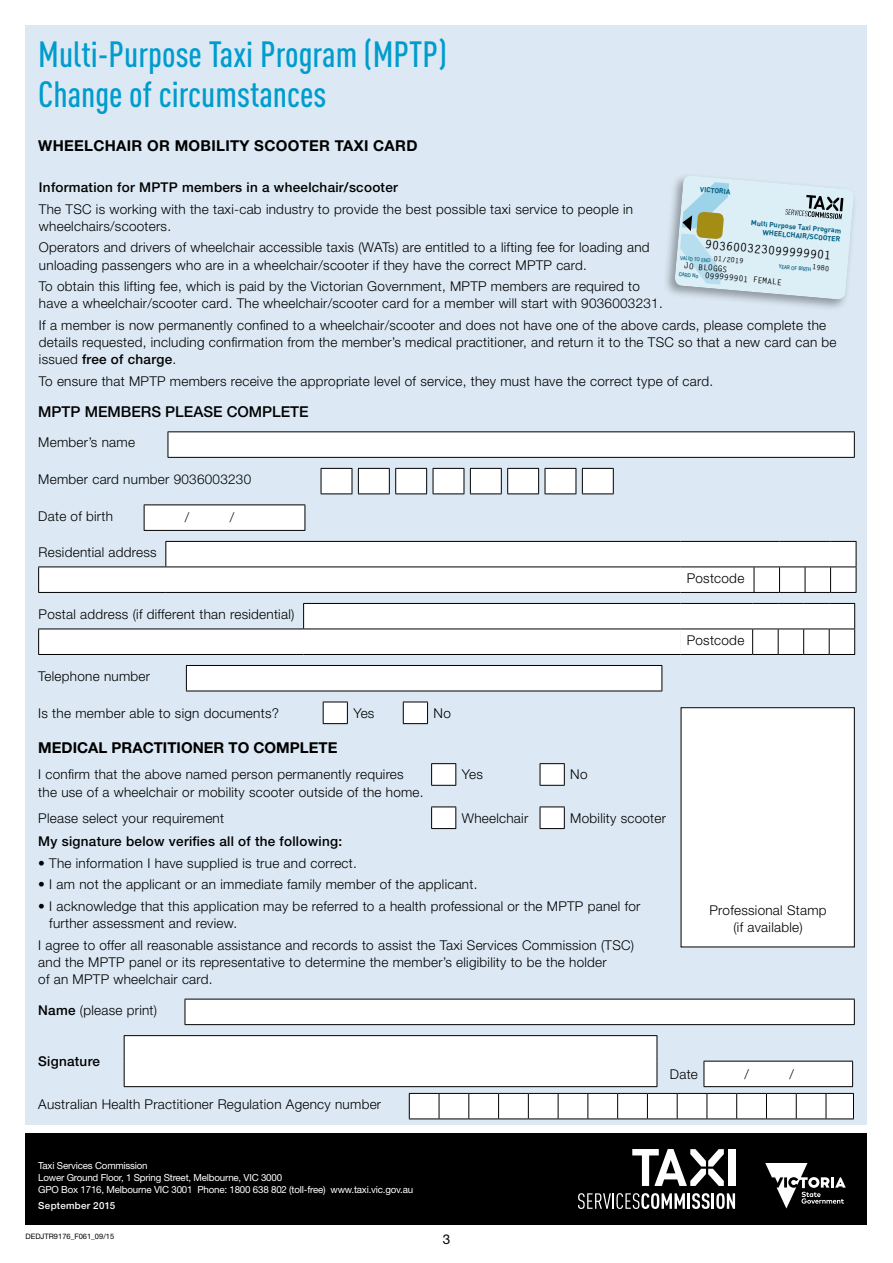
<style>
.page{position:relative;width:893px;height:1263px;background:#fff}
.page>*{position:absolute;margin:0;border:0;box-sizing:border-box;transform-origin:0 0}
.t1{font:500 36px/40px "DIN Cond";color:#009ccd}
.t2{font:700 15px "Helvetica Neue LT Std";letter-spacing:.02em;color:#000}
.t3{font:500 15px "Helvetica Neue LT Std";color:#000}
.t4{font:300 13.5px/17.2px "Helvetica Neue LT Std";letter-spacing:.02em;color:#000}
.t5{font:500 13.5px "Helvetica Neue LT Std";letter-spacing:.02em;color:#000}
.t6{font:13.5px "Helvetica Neue LT Std";color:#000}
.t7{font:700 11.7px "Letter Gothic Std";color:#000}
.t8{font:9.75px/11.7px "Helvetica Neue LT Std";letter-spacing:-.02em;color:#fff}
.t9{font:500 9.75px "Helvetica Neue LT Std";letter-spacing:.035em;color:#fff}
.t10{font:700 8.1px/8.1px "Letter Gothic Std";color:#000}
.t11{font:7.5px "Helvetica Neue LT Std";color:#000}
.t12{font:700 7.2px/8.6px "DIN";color:#005f80;text-align:right}
.t13{font:700 7.2px "Letter Gothic Std";color:#000}
.t14{font:500 condensed 5.4px "Avant Garde IT Cby BT";color:#005f80}
.s1{font-weight:500}
</style>
<div class="page">
<div style="left:26px;top:26px;width:841px;height:1099px;background:#dce9f4"></div>
<div style="left:26px;top:1133px;width:841px;height:92px;background:#000"></div>
<svg style="left:765px;top:1163px;width:81px;height:45px"></svg>
<svg style="left:632px;top:1149px;width:92px;height:37px"></svg>
<div style="left:728px;top:1149px;width:7px;height:37px;background:#fff"></div>
<svg style="left:578px;top:1193px;width:107px;height:16px"></svg>
<hr style="left:687px;top:1193px;width:3px;height:16px;background:#fff">
<svg style="left:692px;top:1193px;width:43px;height:16px"></svg>
<div style="left:168px;top:432px;width:686px;height:25px;background:#fff"></div>
<svg style="left:168px;top:432px;width:1px;height:25px"></svg>
<hr style="left:168px;top:431px;width:687px;height:1px;background:#000">
<svg style="left:854px;top:432px;width:1px;height:25px"></svg>
<hr style="left:168px;top:457px;width:687px;height:1px;background:#000">
<svg style="left:321px;top:468px;width:293px;height:26px;background:#e1e3e4"></svg>
<hr style="left:582px;top:493px;width:32px;height:1px;background:#000">
<div style="left:144px;top:505px;width:161px;height:25px;background:#fff"></div>
<svg style="left:144px;top:505px;width:1px;height:25px"></svg>
<hr style="left:144px;top:504px;width:161px;height:1px;background:#000">
<svg style="left:305px;top:505px;width:1px;height:25px"></svg>
<hr style="left:144px;top:530px;width:161px;height:1px;background:#000">
<svg style="left:38px;top:541px;width:819px;height:52px;background:#edeeef"></svg>
<svg style="left:38px;top:603px;width:817px;height:52px"></svg>
<div style="left:186px;top:665px;width:476px;height:26px;background:#fff"></div>
<svg style="left:186px;top:666px;width:1px;height:25px"></svg>
<hr style="left:186px;top:665px;width:476px;height:1px;background:#000">
<svg style="left:661px;top:666px;width:1px;height:25px"></svg>
<hr style="left:186px;top:691px;width:476px;height:1px;background:#000">
<svg style="left:323px;top:702px;width:105px;height:22px"></svg>
<svg style="left:431px;top:763px;width:134px;height:66px"></svg>
<div style="left:185px;top:999px;width:669px;height:26px;background:#fff"></div>
<svg style="left:185px;top:1000px;width:1px;height:24px"></svg>
<hr style="left:185px;top:999px;width:670px;height:1px;background:#000">
<svg style="left:854px;top:999px;width:1px;height:25px"></svg>
<hr style="left:185px;top:1024px;width:670px;height:1px;background:#000">
<hr style="left:124px;top:1035px;width:533px;height:1px;background:#000">
<svg style="left:124px;top:1036px;width:729px;height:51px"></svg>
<hr style="left:704px;top:1086px;width:149px;height:1px;background:#000">
<svg style="left:409px;top:1093px;width:445px;height:26px;background:#e7e7e7"></svg>
<div style="left:681px;top:708px;width:173px;height:239px;background:#fff"></div>
<div style="left:681px;top:707px;width:174px;height:240px;border:1px solid #000"></div>
<div style="left:663px;top:172px;width:194px;height:139px;background:#000;opacity:.35"></div>
<svg style="left:674px;top:175px;width:180px;height:125px"></svg>
<h1 class="t1" style="left:38px;top:33px;width:410px">Multi-Purpose Taxi Program (MPTP)<br>Change of circumstances</h1>
<p class="t2" style="left:38px;top:137px;width:26px">WHEELCH</p>
<p class="t2" style="left:116px;top:137px;width:82px">AIR OR MOBILIT</p>
<p class="t2" style="left:240px;top:137px;width:37px">Y SCOOTER</p>
<p class="t2" style="left:335px;top:137px;width:72px">TAXI CARD</p>
<p class="t5" style="left:39px;top:179px;width:360px">Information for MPTP members in a wheelchair/scooter</p>
<p class="t4" style="left:39px;top:200px;width:596px">The TSC is working with the taxi-cab industry to provide the best possible taxi service to people in wheelchairs/scooters.</p>
<p class="t4" style="left:39px;top:239px;width:612px">Operators and drivers of wheelchair accessible taxis (WATs) are entitled to a lifting fee for loading and unloading passengers who are in a wheelchair/scooter if they have the correct MPTP card.</p>
<p class="t4" style="left:39px;top:277px;width:625px">To obtain this lifting fee, which is paid by the Victorian Government, MPTP members are required to have a wheelchair/scooter card. The wheelchair/scooter card for a member will start with 9036003231.</p>
<p class="t4" style="left:39px;top:316px;width:799px">If a member is now permanently confined to a wheelchair/scooter and does not have one of the above cards, please complete the details requested, including confirmation from the member’s medical practitioner, and return it to the TSC so that a new card can be issued <span class="s1">free of charge</span>.</p>
<p class="t4" style="left:39px;top:372px;width:676px">To ensure that MPTP members receive the appropriate level of service, they must have the correct type of card.</p>
<p class="t12" style="left:701px;top:184px;width:32px;rotate:5deg">VICTORIA</p>
<p class="t12" style="left:751px;top:218px;width:92px;rotate:5deg">Multi Purpose Taxi Program<br>WHEELCHAIR/SCOOTER</p>
<p class="t7" style="left:706px;top:237px;width:128px;rotate:5deg">903600323099999901</p>
<p class="t13" style="left:714px;top:254px;width:31px;rotate:5deg">01/2019</p>
<p class="t10" style="left:706px;top:263px;width:79px;text-indent:-22px;rotate:5deg">JO BLOGGS<br>099999901 FEMALE</p>
<p class="t13" style="left:813px;top:262px;width:19px;rotate:5deg">1980</p>
<p class="t14" style="left:681px;top:255px;width:32px;rotate:5deg">VALID TO END</p>
<p class="t14" style="left:679px;top:271px;width:21px;rotate:5deg">CARD No</p>
<p class="t14" style="left:779px;top:263px;width:34px;rotate:5deg">YEAR OF BIRTH</p>
<p class="t3" style="left:38px;top:403px;width:272px">MPTP MEMBERS PLEASE COMPLETE</p>
<p class="t4" style="left:38px;top:434px;width:98px">Member’s name</p>
<p class="t4" style="left:38px;top:470px;width:214px">Member card number 9036003230</p>
<p class="t4" style="left:38px;top:507px;width:76px">Date of birth</p>
<p class="t4" style="left:185px;top:509px;width:6px">/</p>
<p class="t4" style="left:230px;top:509px;width:6px">/</p>
<p class="t4" style="left:39px;top:543px;width:120px">Residential address</p>
<p class="t4" style="left:39px;top:605px;width:257px">Postal address (if different than residential)</p>
<p class="t4" style="left:687px;top:569px;width:59px">Postcode</p>
<p class="t4" style="left:687px;top:631px;width:59px">Postcode</p>
<p class="t4" style="left:38px;top:667px;width:113px">Telephone number</p>
<p class="t4" style="left:38px;top:704px;width:242px">Is the member able to sign documents?</p>
<p class="t4" style="left:353px;top:704px;width:23px">Yes</p>
<p class="t4" style="left:434px;top:704px;width:19px">No</p>
<p class="t2" style="left:38px;top:738px;width:24px">MEDIC</p>
<p class="t2" style="left:88px;top:738px;width:65px">AL PRACTITIONER</p>
<p class="t2" style="left:228px;top:738px;width:37px">TO COMPLETE</p>
<p class="t4" style="left:38px;top:765px;width:387px">I confirm that the above named person permanently requires the use of a wheelchair or mobility scooter outside of the home.</p>
<p class="t4" style="left:462px;top:765px;width:23px">Yes</p>
<p class="t4" style="left:570px;top:765px;width:19px">No</p>
<p class="t4" style="left:38px;top:809px;width:187px">Please select your requirement</p>
<p class="t4" style="left:462px;top:809px;width:68px">Wheelchair</p>
<p class="t4" style="left:570px;top:809px;width:97px">Mobility scooter</p>
<p class="t5" style="left:38px;top:834px;width:305px">My signature below verifies all of the following:</p>
<p class="t4" style="left:38px;top:854px;width:320px">• The information I have supplied is true and correct.</p>
<p class="t4" style="left:38px;top:876px;width:441px">• I am not the applicant or an immediate family member of the applicant.</p>
<p class="t4" style="left:49px;top:897px;width:593px;text-indent:-11px">• I acknowledge that this application may be referred to a health professional or the MPTP panel for further assessment and review.</p>
<p class="t4" style="left:38px;top:936px;width:597px">I agree to offer all reasonable assistance and records to assist the Taxi Services Commission (TSC) and the MPTP panel or its representative to determine the member’s eligibility to be the holder<br>of an MPTP wheelchair card.</p>
<p class="t4" style="left:38px;top:1001px;width:120px"><span class="s1">Name</span> (please print)</p>
<p class="t5" style="left:38px;top:1053px;width:63px">Signature</p>
<p class="t4" style="left:709px;top:901px;width:119px;text-align:center">Professional Stamp (if available)</p>
<p class="t4" style="left:670px;top:1065px;width:30px">Date</p>
<p class="t4" style="left:745px;top:1065px;width:6px">/</p>
<p class="t4" style="left:790px;top:1065px;width:6px">/</p>
<p class="t4" style="left:38px;top:1095px;width:344px">Australian Health Practitioner Regulation Agency number</p>
<p class="t8" style="left:38px;top:1160px;width:376px">Taxi Services Commission<br>Lower Ground Floor, 1 Spring Street, Melbourne, VIC 3000<br>GPO Box 1716, Melbourne VIC 3001 Phone: 1800 638 802 (toll-free) www.taxi.vic.gov.au</p>
<p class="t9" style="left:38px;top:1199px;width:79px">September 2015</p>
<p class="t11" style="left:26px;top:1231px;width:90px">DEDJTR9176_F061_09/15</p>
<p class="t6" style="left:443px;top:1231px;width:9px">3</p>
</div>
